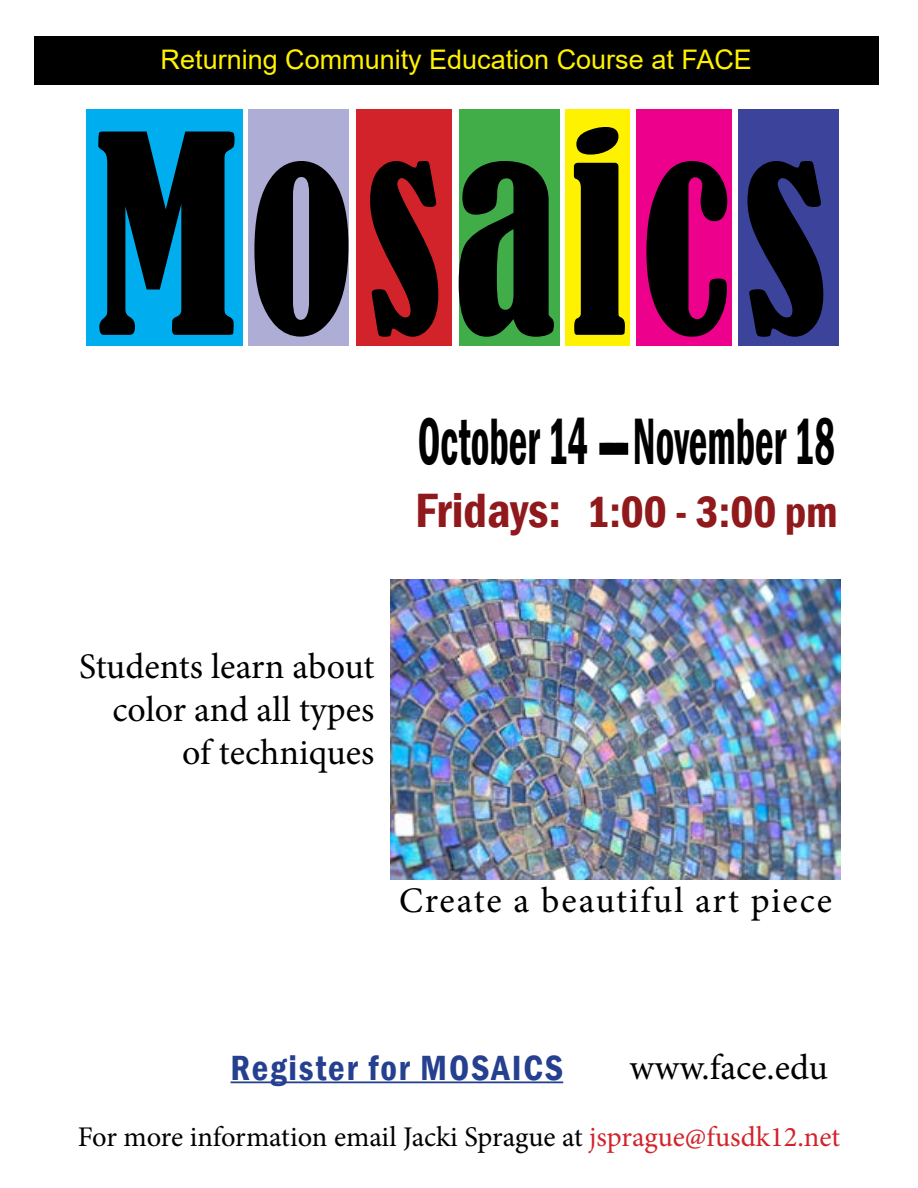
<style>
.page{position:relative;width:918px;height:1188px;background:#fff}
.page>*{position:absolute;margin:0;border:0;box-sizing:border-box;transform-origin:0 0}
.t1{font:condensed 258px "Bernard";letter-spacing:.05em;color:#000;scale:.95 1}
.t2{font:600 condensed 67.5px "Franklin Gothic";color:#000;scale:.6 1}
.t3{font:600 condensed 45px "Franklin Gothic";color:#90191c}
.t4{font:36px/43.2px "Minion Pro";color:#000;text-align:right}
.t5{font:36px "Minion Pro";letter-spacing:.05em;color:#000}
.t6{font:600 condensed 36px "Franklin Gothic";letter-spacing:.05em;color:#25408f}
.t7{font:28.5px "Minion Pro";letter-spacing:-.005em;color:#000}
.t8{font:27px "Arial";color:#fff200}
.s1{font-size:49.5px}
.s2{color:#d2232a}
</style>
<div class="page">
<img style="left:391px;top:580px;width:450px;height:299px">
<div style="left:86px;top:109px;width:157px;height:237px;background:#00aeef"></div>
<div style="left:34px;top:36px;width:845px;height:49px;background:#000"></div>
<div style="left:248px;top:109px;width:101px;height:237px;background:#adadd6"></div>
<div style="left:356px;top:109px;width:96px;height:237px;background:#d2232a"></div>
<div style="left:459px;top:109px;width:101px;height:237px;background:#41ad49"></div>
<div style="left:565px;top:109px;width:65px;height:237px;background:#fff200"></div>
<div style="left:636px;top:109px;width:95px;height:237px;background:#ec008c"></div>
<div style="left:738px;top:109px;width:101px;height:237px;background:#3c439b"></div>
<hr style="left:231px;top:1081px;width:332px;height:2px;background:#25408f">
<div style="left:599px;top:443px;width:29px;height:12px;background:#000"></div>
<p class="t8" style="left:161px;top:41px;width:593px">Returning Community Education Course at FACE</p>
<h1 class="t1" style="left:94px;top:86px;width:774px">Mosaics</h1>
<h2 class="t2" style="left:418px;top:397px;width:697px">October 14 -- November 18</h2>
<p class="t3" style="left:415px;top:482px;width:424px"><span class="s1">Fridays:</span> 1:00 - 3:00 pm</p>
<p class="t4" style="left:79px;top:645px;width:297px">Students learn about color and all types of techniques</p>
<p class="t5" style="left:399px;top:876px;width:434px">Create a beautiful art piece</p>
<p class="t6" style="left:231px;top:1044px;width:334px">Register for MOSAICS</p>
<p class="t4" style="left:629px;top:1046px;width:200px">www.face.edu</p>
<p class="t7" style="left:78px;top:1118px;width:764px">For more information email Jacki Sprague at <span class="s2">jsprague@fusdk12.net</span></p>
</div>
